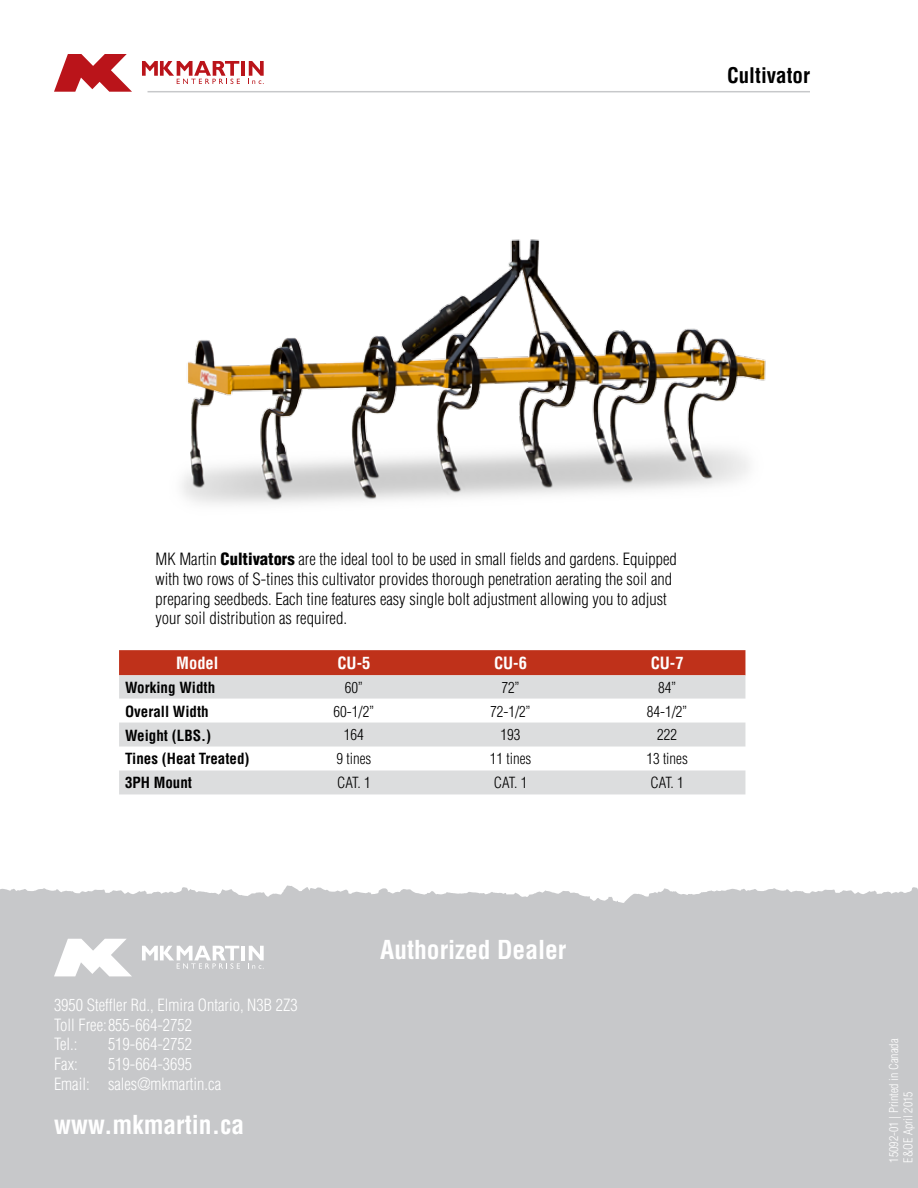
<style>
.page{position:relative;width:918px;height:1188px;background:#fff}
.page>*{position:absolute;margin:0;border:0;box-sizing:border-box;transform-origin:0 0}
.t1{font:700 condensed 25.5px "Helvetica";color:#fff}
.t2{font:700 condensed 21px "Helvetica";color:#000}
.t3{font:300 condensed 16.5px/19.8px "Helvetica";color:#000}
.t4{font:300 condensed 16.5px/19.8px "Helvetica";color:#fff}
.t5{font:700 condensed 16.5px "Helvetica";color:#fff}
.t6{font:300 condensed 15px "Helvetica";color:#000}
.t7{font:700 condensed 15px "Helvetica";color:#000}
.t8{font:300 condensed 12px/14.4px "Helvetica";color:#fff}
.s1{font-weight:900}
</style>
<div class="page">
<svg style="left:54px;top:54px;width:78px;height:38px"></svg>
<hr style="left:242px;top:61px;width:3px;height:15px;background:#ba141a">
<svg style="left:142px;top:61px;width:98px;height:23px"></svg>
<svg style="left:248px;top:61px;width:16px;height:23px"></svg>
<hr style="left:148px;top:91px;width:662px;height:1px;background:#c7c8ca">
<div style="left:0;top:927px;width:918px;height:261px;background:#c7c8ca"></div>
<img style="left:182px;top:239px;width:584px;height:266px">
<svg style="left:0;top:885px;width:703px;height:92px"></svg>
<svg style="left:703px;top:887px;width:215px;height:40px;background:#cccdcf"></svg>
<div style="left:119px;top:650px;width:626px;height:25px;background:#bf311a"></div>
<svg style="left:119px;top:675px;width:626px;height:119px;fill:#dcddde"></svg>
<svg style="left:54px;top:939px;width:78px;height:37px"></svg>
<hr style="left:242px;top:946px;width:3px;height:14px;background:#fff">
<svg style="left:142px;top:946px;width:98px;height:23px"></svg>
<svg style="left:248px;top:946px;width:16px;height:23px"></svg>
<p class="t2" style="left:727px;top:63px;width:84px">Cultivator</p>
<p class="t3" style="left:156px;top:549px;width:523px">MK Martin <span class="s1">Cultivators</span> are the ideal tool to be used in small fields and gardens. Equipped with two rows of S-tines this cultivator provides thorough penetration aerating the soil and preparing seedbeds. Each tine features easy single bolt adjustment allowing you to adjust your soil distribution as required.</p>
<p class="t5" style="left:176px;top:653px;width:44px">Model</p>
<p class="t5" style="left:337px;top:653px;width:34px">CU-5</p>
<p class="t5" style="left:494px;top:653px;width:34px">CU-6</p>
<p class="t5" style="left:651px;top:653px;width:34px">CU-7</p>
<p class="t7" style="left:125px;top:678px;width:92px">Working Width</p>
<p class="t6" style="left:345px;top:678px;width:20px">60”</p>
<p class="t6" style="left:501px;top:678px;width:20px">72”</p>
<p class="t6" style="left:658px;top:678px;width:20px">84”</p>
<p class="t7" style="left:125px;top:702px;width:85px">Overall Width</p>
<p class="t6" style="left:334px;top:702px;width:42px">60-1/2”</p>
<p class="t6" style="left:490px;top:702px;width:42px">72-1/2”</p>
<p class="t6" style="left:647px;top:702px;width:42px">84-1/2”</p>
<p class="t7" style="left:125px;top:726px;width:87px">Weight (LBS.)</p>
<p class="t6" style="left:344px;top:726px;width:21px">164</p>
<p class="t6" style="left:501px;top:726px;width:21px">193</p>
<p class="t6" style="left:657px;top:726px;width:21px">222</p>
<p class="t7" style="left:125px;top:750px;width:126px">Tines (Heat Treated)</p>
<p class="t6" style="left:336px;top:750px;width:36px">9 tines</p>
<p class="t6" style="left:490px;top:750px;width:43px">11 tines</p>
<p class="t6" style="left:646px;top:750px;width:43px">13 tines</p>
<p class="t7" style="left:125px;top:774px;width:69px">3PH Mount</p>
<p class="t6" style="left:337px;top:774px;width:35px">CAT. 1</p>
<p class="t6" style="left:494px;top:774px;width:35px">CAT. 1</p>
<p class="t6" style="left:650px;top:774px;width:35px">CAT. 1</p>
<p class="t4" style="left:54px;top:995px;width:245px">3950 Steffler Rd., Elmira Ontario, N3B 2Z3<br>Toll Free:855-664-2752<br>Tel.:</p>
<p class="t4" style="left:108px;top:1034px;width:86px">519-664-2752</p>
<p class="t4" style="left:54px;top:1054px;width:25px">Fax:</p>
<p class="t4" style="left:54px;top:1054px;width:169px;text-indent:54px">519-664-3695<br>Email: sales@mkmartin.ca</p>
<h1 class="t1" style="left:54px;top:1109px;width:192px">www.mkmartin.ca</h1>
<h1 class="t1" style="left:380px;top:934px;width:188px">Authorized Dealer</h1>
<p class="t8" style="left:887px;top:1162px;width:125px;rotate:-90deg">15092-01 | Printed in Canada<br>E&amp;OE April 2015</p>
</div>
